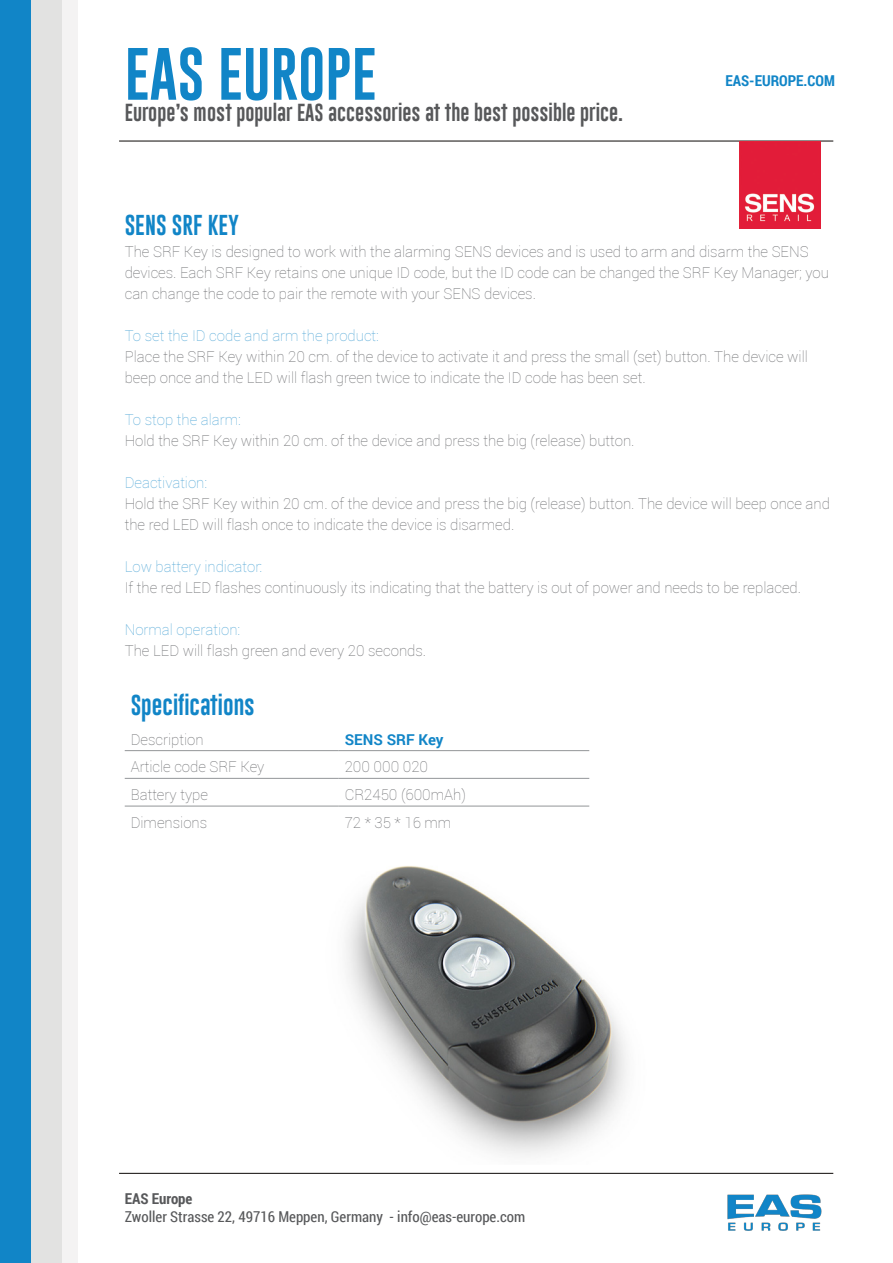
<style>
.page{position:relative;width:893px;height:1263px;background:#fff}
.page>*{position:absolute;margin:0;border:0;box-sizing:border-box;transform-origin:0 0}
.t1{font:54px "Gobold";color:#1185c7}
.t2{font:21px "Gobold Lowplus";color:#1185c7}
.t3{font:18px "Gobold Lowplus";color:#57585a}
.t4{font:100 15px/21px "Roboto";color:#6c6d70}
.t5{font:100 15px "Roboto";color:#58aad8}
.t6{font:15px "Roboto Condensed";color:#57585a}
.t7{font:700 15px "Roboto Condensed";color:#1185c7}
.t8{font:700 15px "Roboto";color:#1185c7}
.t9{font:700 15px "Roboto Condensed";color:#57585a}
</style>
<div class="page">
<div style="left:0;top:0;width:31px;height:1263px;background:#1185c7"></div>
<img style="left:345px;top:866px;width:283px;height:290px">
<div style="left:31px;top:0;width:31px;height:1263px;background:#e2e2e1"></div>
<div style="left:62px;top:0;width:16px;height:1263px;background:#f4f3f3"></div>
<hr style="left:125px;top:750px;width:214px;height:1px;background:#939598">
<hr style="left:339px;top:750px;width:250px;height:1px;background:#939598">
<hr style="left:125px;top:778px;width:214px;height:1px;background:#939598">
<hr style="left:339px;top:778px;width:250px;height:1px;background:#939598">
<hr style="left:125px;top:806px;width:214px;height:1px;background:#939598">
<hr style="left:339px;top:806px;width:250px;height:1px;background:#939598">
<img style="left:727px;top:1194px;width:95px;height:37px">
<hr style="left:119px;top:141px;width:714px;height:1px;background:#0c0806">
<hr style="left:119px;top:1173px;width:714px;height:1px;background:#0c0806">
<img style="left:740px;top:141px;width:80px;height:87px">
<p class="t1" style="left:125px;top:39px;width:253px">EAS EUROPE</p>
<p class="t3" style="left:125px;top:101px;width:500px">Europe’s most popular EAS accessories at the best possible price.</p>
<p class="t2" style="left:125px;top:211px;width:116px">SENS SRF KEY</p>
<p class="t7" style="left:725px;top:70px;width:111px">EAS-EUROPE.COM</p>
<p class="t4" style="left:125px;top:240px;width:706px">The SRF Key is designed to work with the alarming SENS devices and is used to arm and disarm the SENS devices. Each SRF Key retains one unique ID code, but the ID code can be changed the SRF Key Manager; you can change the code to pair the remote with your SENS devices.</p>
<p class="t5" style="left:125px;top:325px;width:256px">To set the ID code and arm the product:</p>
<p class="t4" style="left:125px;top:345px;width:685px">Place the SRF Key within 20 cm. of the device to activate it and press the small (set) button. The device will beep once and the LED will flash green twice to indicate the ID code has been set.</p>
<p class="t5" style="left:125px;top:409px;width:118px">To stop the alarm:</p>
<p class="t4" style="left:125px;top:429px;width:511px">Hold the SRF Key within 20 cm. of the device and press the big (release) button.</p>
<p class="t5" style="left:125px;top:472px;width:84px">Deactivation:</p>
<p class="t4" style="left:125px;top:492px;width:707px">Hold the SRF Key within 20 cm. of the device and press the big (release) button. The device will beep once and the red LED will flash once to indicate the device is disarmed.</p>
<p class="t5" style="left:125px;top:556px;width:139px">Low battery indicator:</p>
<p class="t4" style="left:125px;top:576px;width:678px">If the red LED flashes continuously its indicating that the battery is out of power and needs to be replaced.</p>
<p class="t5" style="left:125px;top:619px;width:117px">Normal operation:</p>
<p class="t4" style="left:125px;top:639px;width:303px">The LED will flash green and every 20 seconds.</p>
<p class="t2" style="left:131px;top:691px;width:126px">Specifications</p>
<p class="t4" style="left:131px;top:728px;width:74px">Description</p>
<p class="t8" style="left:345px;top:729px;width:100px">SENS SRF Key</p>
<p class="t4" style="left:131px;top:756px;width:135px">Article code SRF Key</p>
<p class="t4" style="left:345px;top:756px;width:85px">200 000 020</p>
<p class="t4" style="left:131px;top:784px;width:79px">Battery type</p>
<p class="t4" style="left:345px;top:784px;width:123px">CR2450 (600mAh)</p>
<p class="t4" style="left:131px;top:811px;width:78px">Dimensions</p>
<p class="t4" style="left:345px;top:811px;width:108px">72 * 35 * 16 mm</p>
<p class="t9" style="left:125px;top:1188px;width:69px">EAS Europe</p>
<p class="t6" style="left:125px;top:1206px;width:402px">Zwoller Strasse 22, 49716 Meppen, Germany - info@eas-europe.com</p>
</div>
